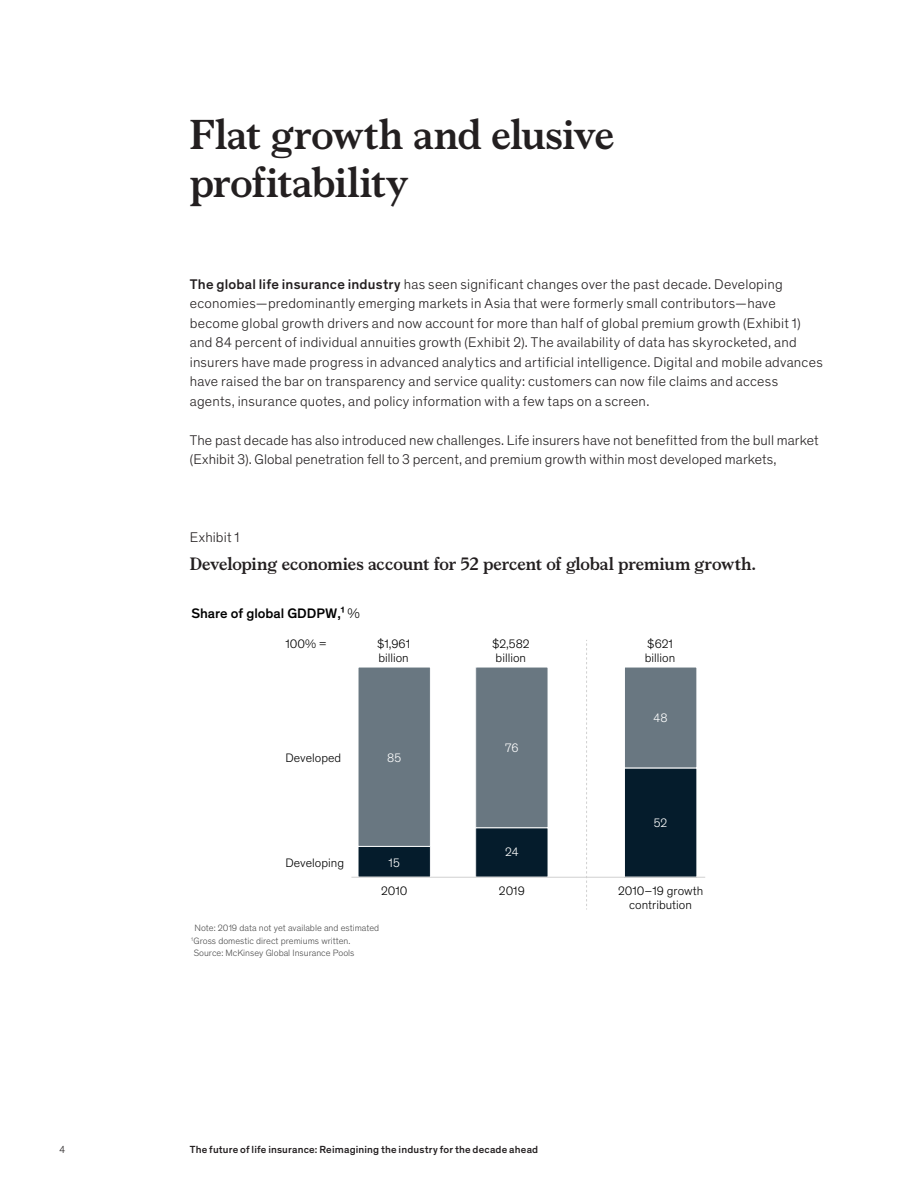
<style>
.page{position:relative;width:918px;height:1188px;background:#fff}
.page>*{position:absolute;margin:0;border:0;box-sizing:border-box;transform-origin:0 0}
.Chapter_heading___Le{font:700 42px/48px "Bower";letter-spacing:-.01em;color:#231f20}
.Body_text{font:700 18px "Bower";letter-spacing:-.01em;color:#231f20}
.Body_text-2{font:300 14.25px/19.5px "Mc Kinsey Sans";letter-spacing:.015em;color:#231f20}
.Exhibit_number{font:300 14.25px "Theinhardt Pan";letter-spacing:.01em;color:#231f20}
.t1{font:500 14.1px "Mc Kinsey Sans";color:#000}
.t2{font:300 12.45px/14.1px "Mc Kinsey Sans";color:#000}
.t3{font:300 12.45px "Mc Kinsey Sans";color:#fff}
.t4{font:500 10.5px "Theinhardt Pan";letter-spacing:.015em;color:#231f20}
.t5{font:300 10.5px "Theinhardt Pan";color:#231f20}
.t6{font:300 9.3px/12.5px "Mc Kinsey Sans";color:#4d4d4d}
.s1{font-weight:500}
.s2{font-weight:300}
</style>
<div class="page">
<svg style="left:586px;top:640px;width:1px;height:270px"></svg>
<div style="left:624px;top:768px;width:73px;height:109px;background:#051c2c"></div>
<div style="left:624px;top:768px;width:73px;height:110px;border:1px solid #fff"></div>
<div style="left:476px;top:828px;width:72px;height:49px;background:#051c2c"></div>
<div style="left:358px;top:846px;width:72px;height:31px;background:#051c2c"></div>
<div style="left:624px;top:667px;width:73px;height:101px;background:#697781"></div>
<div style="left:624px;top:667px;width:73px;height:101px;border:1px solid #fff"></div>
<div style="left:476px;top:667px;width:72px;height:161px;background:#697781"></div>
<div style="left:475px;top:667px;width:73px;height:161px;border:1px solid #fff"></div>
<div style="left:358px;top:667px;width:72px;height:179px;background:#697781"></div>
<div style="left:358px;top:667px;width:73px;height:180px;border:1px solid #fff"></div>
<hr style="left:351px;top:877px;width:354px;height:1px;background:#d0d0d0">
<p class="Chapter_heading___Le" style="left:190px;top:107px;width:426px">Flat growth and elusive profitability</p>
<p class="Body_text-2" style="left:190px;top:274px;width:634px"><span class="s1">The global life insurance industry</span> has seen significant changes over the past decade. Developing economies—predominantly emerging markets in Asia that were formerly small contributors—have become global growth drivers and now account for more than half of global premium growth (Exhibit 1) and 84 percent of individual annuities growth (Exhibit 2). The availability of data has skyrocketed, and insurers have made progress in advanced analytics and artificial intelligence. Digital and mobile advances have raised the bar on transparency and service quality: customers can now file claims and access agents, insurance quotes, and policy information with a few taps on a screen.</p>
<p class="Body_text-2" style="left:190px;top:430px;width:630px">The past decade has also introduced new challenges. Life insurers have not benefitted from the bull market (Exhibit 3). Global penetration fell to 3 percent, and premium growth within most developed markets,</p>
<p class="Exhibit_number" style="left:190px;top:527px;width:51px">Exhibit 1</p>
<p class="Body_text" style="left:190px;top:551px;width:568px">Developing economies account for 52 percent of global premium growth.</p>
<p class="t1" style="left:191px;top:603px;width:170px">Share of global GDDPW,¹ <span class="s2">%</span></p>
<p class="t2" style="left:286px;top:637px;width:42px">100% =</p>
<p class="t2" style="left:377px;top:637px;width:34px">$1,961 billion</p>
<p class="t2" style="left:645px;top:637px;width:32px">$621 billion</p>
<p class="t2" style="left:492px;top:637px;width:39px">$2,582 billion</p>
<p class="t2" style="left:286px;top:750px;width:57px">Developed</p>
<p class="t3" style="left:387px;top:749px;width:15px">85</p>
<p class="t3" style="left:505px;top:739px;width:15px">76</p>
<p class="t3" style="left:654px;top:709px;width:15px">48</p>
<p class="t2" style="left:286px;top:855px;width:60px">Developing</p>
<p class="t3" style="left:389px;top:854px;width:13px">15</p>
<p class="t3" style="left:505px;top:844px;width:15px">24</p>
<p class="t3" style="left:654px;top:814px;width:15px">52</p>
<p class="t2" style="left:381px;top:884px;width:28px">2010</p>
<p class="t2" style="left:499px;top:884px;width:27px">2019</p>
<p class="t2" style="left:618px;top:884px;width:87px;text-align:center">2010–19 growth contribution</p>
<p class="t6" style="left:191px;top:922px;width:190px;text-indent:3px">Note: 2019 data not yet available and estimated<br><sup>1</sup>Gross domestic direct premiums written.<br>Source: McKinsey Global Insurance Pools</p>
<p class="t5" style="left:60px;top:1142px;width:7px">4</p>
<p class="t4" style="left:190px;top:1142px;width:350px">The future of life insurance: Reimagining the industry for the decade ahead</p>
</div>
